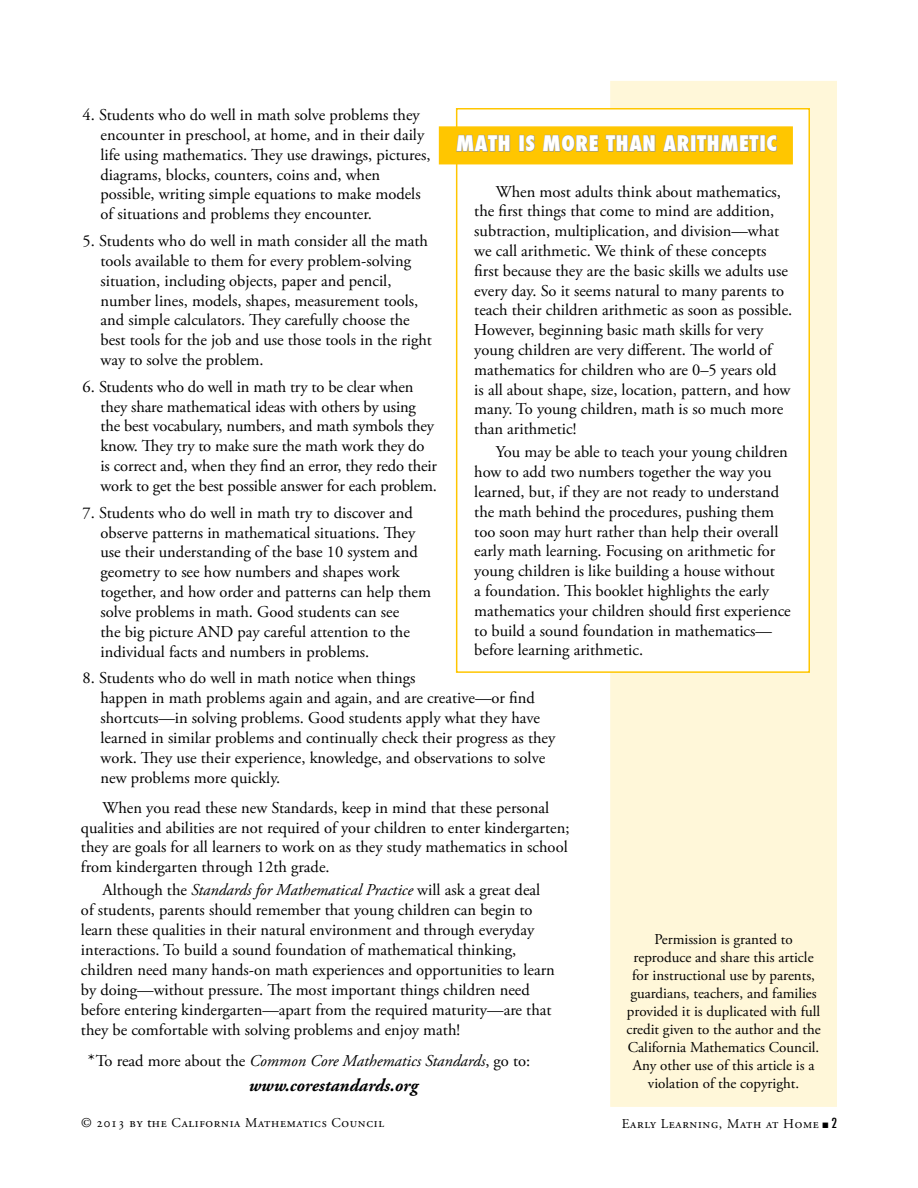
<style>
.page{position:relative;width:918px;height:1188px;background:#fff}
.page>*{position:absolute;margin:0;border:0;box-sizing:border-box;transform-origin:0 0}
.t1{font:800 condensed 21px "Futura";letter-spacing:.03em;color:#fff}
.t2{font:italic 700 18px "Adobe Garamond Pro";color:#000}
.t3{font:16.5px/19.8px "Adobe Garamond Pro";color:#000}
.t4{font:italic 16.5px "Adobe Garamond Pro";color:#000}
.t5{font:15px/18px "Adobe Garamond Pro";color:#000;text-align:center}
.t6{font:13.5px "Adobe Garamond Pro";letter-spacing:.05em;color:#000}
.s1{font-style:italic}
.s2{font-style:normal;font-size:18px}
.s3{font-style:normal}
.s4{font-size:15px}
.s5{font-family:"Futura";font-weight:500;font-stretch:condensed}
</style>
<div class="page">
<div style="left:610px;top:81px;width:227px;height:1026px;background:#fff7d9"></div>
<div style="left:456px;top:108px;width:354px;height:565px;background:#fff;border:2px solid #ffc600"></div>
<div style="left:439px;top:126px;width:354px;height:38px;background:#ffc600;border:2px solid #ffc600"></div>
<svg style="left:456px;top:108px;width:54px;height:54px"></svg>
<div style="left:519px;top:135px;width:5px;height:17px;border:1px solid #939598"></div>
<svg style="left:525px;top:135px;width:10px;height:17px"></svg>
<svg style="left:542px;top:108px;width:57px;height:54px"></svg>
<svg style="left:605px;top:126px;width:51px;height:26px"></svg>
<svg style="left:663px;top:126px;width:27px;height:26px"></svg>
<div style="left:691px;top:135px;width:5px;height:17px;border:1px solid #939598"></div>
<svg style="left:697px;top:108px;width:62px;height:54px"></svg>
<div style="left:760px;top:135px;width:5px;height:17px;border:1px solid #939598"></div>
<svg style="left:766px;top:135px;width:11px;height:17px"></svg>
<p class="t3" style="left:101px;top:105px;width:331px;text-indent:-18px">4. Students who do well in math solve problems they encounter in preschool, at home, and in their daily life using mathematics. They use drawings, pictures, diagrams, blocks, counters, coins and, when possible, writing simple equations to make models of situations and problems they encounter.</p>
<p class="t3" style="left:101px;top:231px;width:333px;text-indent:-18px">5. Students who do well in math consider all the math tools available to them for every problem-solving situation, including objects, paper and pencil, number lines, models, shapes, measurement tools, and simple calculators. They carefully choose the best tools for the job and use those tools in the right way to solve the problem.</p>
<p class="t3" style="left:101px;top:377px;width:338px;text-indent:-18px">6. Students who do well in math try to be clear when they share mathematical ideas with others by using the best vocabulary, numbers, and math symbols they know. They try to make sure the math work they do is correct and, when they find an error, they redo their work to get the best possible answer for each problem.</p>
<p class="t3" style="left:101px;top:503px;width:332px;text-indent:-18px">7. Students who do well in math try to discover and observe patterns in mathematical situations. They use their understanding of the base 10 system and geometry to see how numbers and shapes work together, and how order and patterns can help them solve problems in math. Good students can see<br>the big picture AND pay careful attention to the individual facts and numbers in problems.</p>
<p class="t3" style="left:101px;top:669px;width:456px;text-indent:-18px">8. Students who do well in math notice when things<br>happen in math problems again and again, and are creative—or find shortcuts—in solving problems. Good students apply what they have learned in similar problems and continually check their progress as they work. They use their experience, knowledge, and observations to solve new problems more quickly.</p>
<p class="t3" style="left:81px;top:798px;width:490px;text-indent:22px">When you read these new Standards, keep in mind that these personal qualities and abilities are not required of your children to enter kindergarten; they are goals for all learners to work on as they study mathematics in school from kindergarten through 12th grade.</p>
<p class="t3" style="left:81px;top:881px;width:475px;text-indent:22px">Although the <span class="s1">Standards for Mathematical Practice</span> will ask a great deal of students, parents should remember that young children can begin to learn these qualities in their natural environment and through everyday interactions. To build a sound foundation of mathematical thinking, children need many hands-on math experiences and opportunities to learn by doing—without pressure. The most important things children need before entering kindergarten—apart from the required maturity—are that they be comfortable with solving problems and enjoy math!</p>
<p class="t4" style="left:88px;top:1051px;width:444px"><span class="s2">*</span><span class="s3">To read more about the</span> Common Core Mathematics Standards<span class="s3">, go to:</span></p>
<p class="t2" style="left:249px;top:1075px;width:171px">www.corestandards.org</p>
<p class="t1" style="left:456px;top:129px;width:322px">MATH IS MORE THAN ARITHMETIC</p>
<p class="t3" style="left:474px;top:182px;width:320px;text-indent:22px">When most adults think about mathematics, the first things that come to mind are addition, subtraction, multiplication, and division—what we call arithmetic. We think of these concepts first because they are the basic skills we adults use every day. So it seems natural to many parents to teach their children arithmetic as soon as possible.<br>However, beginning basic math skills for very young children are very different. The world of mathematics for children who are 0–5 years old<br>is all about shape, size, location, pattern, and how many. To young children, math is so much more than arithmetic!</p>
<p class="t3" style="left:474px;top:443px;width:318px;text-indent:22px">You may be able to teach your young children how to add two numbers together the way you learned, but, if they are not ready to understand the math behind the procedures, pushing them too soon may hurt rather than help their overall early math learning. Focusing on arithmetic for young children is like building a house without<br>a foundation. This booklet highlights the early mathematics your children should first experience to build a sound foundation in mathematics— before learning arithmetic.</p>
<p class="t5" style="left:626px;top:930px;width:196px">Permission is granted to reproduce and share this article for instructional use by parents, guardians, teachers, and families provided it is duplicated with full credit given to the author and the<br>California Mathematics Council.<br>Any other use of this article is a violation of the copyright.</p>
<p class="t6" style="left:81px;top:1115px;width:305px">© 2013 by <span class="s4">t</span>he California Mathematics Council</p>
<p class="t6" style="left:622px;top:1115px;width:217px">Early Learning, Math at Home ■ <span class="s5">2</span></p>
</div>
